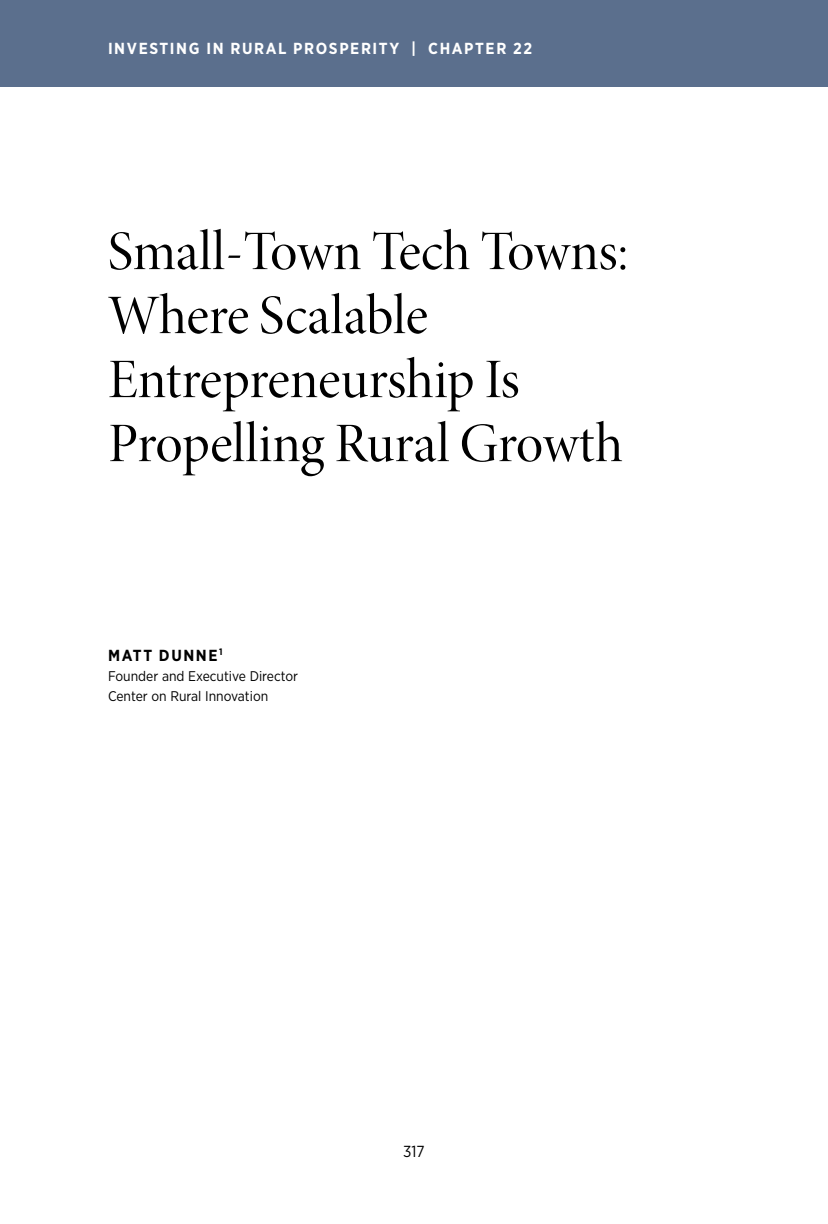
<style>
.page{position:relative;width:828px;height:1224px;background:#fff}
.page>*{position:absolute;margin:0;border:0;box-sizing:border-box;transform-origin:0 0}
.t1{font:56px/64px "Minion Pro Disp";letter-spacing:-.005em;color:#000}
.t2{font:700 16px "Gotham Narrow";letter-spacing:.1em;color:#fff}
.t3{font:700 16px "Gotham Narrow";letter-spacing:.1em;color:#000}
.t4{font:16px "Gotham Narrow";color:#000}
.t5{font:14px/20px "Gotham Narrow";color:#000}
</style>
<div class="page">
<div style="left:0;top:0;width:828px;height:86px;background:#5b6f8d"></div>
<h1 class="t2" style="left:108px;top:38px;width:426px">INVESTING IN RURAL PROSPERITY | CHAPTER 22</h1>
<h1 class="t1" style="left:108px;top:220px;width:522px">Small-Town Tech Towns:<br>Where Scalable<br>Entrepreneurship Is<br>Propelling Rural Growth</h1>
<p class="t3" style="left:108px;top:645px;width:116px">MATT DUNNE<sup>1</sup></p>
<p class="t5" style="left:108px;top:666px;width:192px">Founder and Executive Director<br>Center on Rural Innovation</p>
<p class="t4" style="left:403px;top:1141px;width:23px">317</p>
</div>
